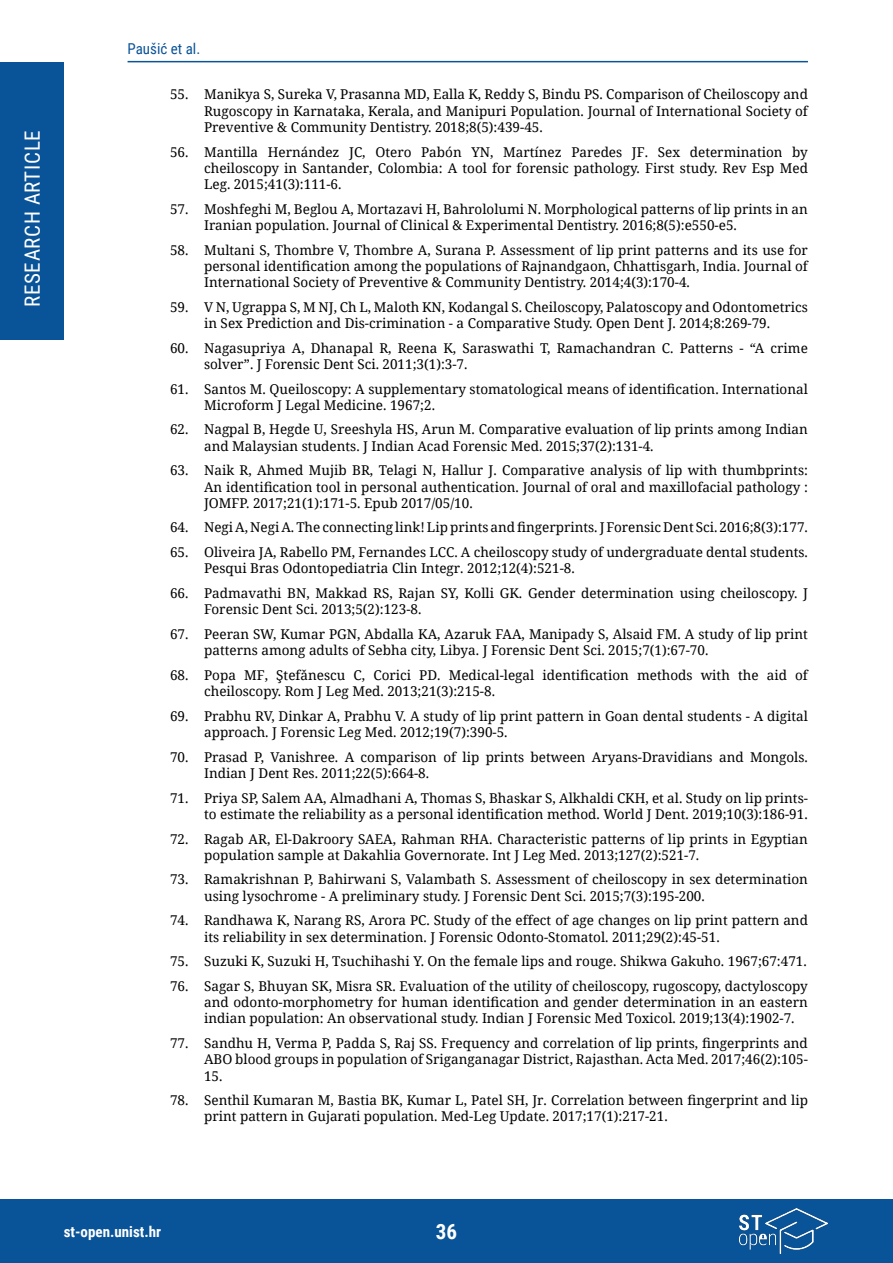
<style>
.page{position:relative;width:893px;height:1263px;background:#fff}
.page>*{position:absolute;margin:0;border:0;box-sizing:border-box;transform-origin:0 0}
.t1{font:21px "Roboto Condensed";letter-spacing:.035em;color:#fff}
.t2{font:700 21px "Roboto Condensed";color:#fff}
.t3{font:700 15px "Roboto Condensed";color:#fff}
.t4{font:15px "Roboto Condensed";color:#095398}
.t5{font:13.5px/16.2px "Noto Serif";color:#000}
</style>
<div class="page">
<div style="left:0;top:62px;width:64px;height:278px;background:#095398"></div>
<div style="left:0;top:1199px;width:893px;height:64px;background:#095398"></div>
<hr style="left:128px;top:61px;width:680px;height:1px;background:#095398">
<img style="left:740px;top:1209px;width:87px;height:44px">
<h1 class="t1" style="left:18px;top:307px;width:179px;rotate:-90deg">RESEARCH ARTICLE</h1>
<p class="t4" style="left:128px;top:38px;width:74px">Paušić et al.</p>
<p class="t5" style="left:204px;top:86px;width:605px;text-align:justify;text-indent:-34px">55. Manikya S, Sureka V, Prasanna MD, Ealla K, Reddy S, Bindu PS. Comparison of Cheiloscopy and Rugoscopy in Karnataka, Kerala, and Manipuri Population. Journal of International Society of Preventive &amp; Community Dentistry. 2018;8(5):439-45.</p>
<p class="t5" style="left:204px;top:143px;width:605px;text-align:justify;text-indent:-34px">56. Mantilla Hernández JC, Otero Pabón YN, Martínez Paredes JF. Sex determination by cheiloscopy in Santander, Colombia: A tool for forensic pathology. First study. Rev Esp Med Leg. 2015;41(3):111-6.</p>
<p class="t5" style="left:204px;top:200px;width:605px;text-indent:-34px">57. Moshfeghi M, Beglou A, Mortazavi H, Bahrololumi N. Morphological patterns of lip prints in an<br>Iranian population. Journal of Clinical &amp; Experimental Dentistry. 2016;8(5):e550-e5.</p>
<p class="t5" style="left:204px;top:241px;width:605px;text-align:justify;text-indent:-34px">58. Multani S, Thombre V, Thombre A, Surana P. Assessment of lip print patterns and its use for personal identification among the populations of Rajnandgaon, Chhattisgarh, India. Journal of International Society of Preventive &amp; Community Dentistry. 2014;4(3):170-4.</p>
<p class="t5" style="left:170px;top:298px;width:639px;text-align:center">59. V N, Ugrappa S, M NJ, Ch L, Maloth KN, Kodangal S. Cheiloscopy, Palatoscopy and Odontometrics in Sex Prediction and Dis-crimination - a Comparative Study. Open Dent J. 2014;8:269-79.</p>
<p class="t5" style="left:204px;top:339px;width:605px;text-indent:-34px">60. Nagasupriya A, Dhanapal R, Reena K, Saraswathi T, Ramachandran C. Patterns - “A crime solver”. J Forensic Dent Sci. 2011;3(1):3-7.</p>
<p class="t5" style="left:204px;top:380px;width:605px;text-indent:-34px">61. Santos M. Queiloscopy: A supplementary stomatological means of identification. International<br>Microform J Legal Medicine. 1967;2.</p>
<p class="t5" style="left:204px;top:421px;width:605px;text-indent:-34px">62. Nagpal B, Hegde U, Sreeshyla HS, Arun M. Comparative evaluation of lip prints among Indian and Malaysian students. J Indian Acad Forensic Med. 2015;37(2):131-4.</p>
<p class="t5" style="left:204px;top:462px;width:605px;text-align:justify;text-indent:-34px">63. Naik R, Ahmed Mujib BR, Telagi N, Hallur J. Comparative analysis of lip with thumbprints:<br>An identification tool in personal authentication. Journal of oral and maxillofacial pathology :<br>JOMFP. 2017;21(1):171-5. Epub 2017/05/10.</p>
<p class="t5" style="left:170px;top:519px;width:639px">64. Negi A, Negi A. The connecting link! Lip prints and fingerprints. J Forensic Dent Sci. 2016;8(3):177.</p>
<p class="t5" style="left:204px;top:544px;width:605px;text-indent:-34px">65. Oliveira JA, Rabello PM, Fernandes LCC. A cheiloscopy study of undergraduate dental students.<br>Pesqui Bras Odontopediatria Clin Integr. 2012;12(4):521-8.</p>
<p class="t5" style="left:204px;top:585px;width:605px;text-indent:-34px">66. Padmavathi BN, Makkad RS, Rajan SY, Kolli GK. Gender determination using cheiloscopy. J<br>Forensic Dent Sci. 2013;5(2):123-8.</p>
<p class="t5" style="left:204px;top:625px;width:605px;text-indent:-34px">67. Peeran SW, Kumar PGN, Abdalla KA, Azaruk FAA, Manipady S, Alsaid FM. A study of lip print patterns among adults of Sebha city, Libya. J Forensic Dent Sci. 2015;7(1):67-70.</p>
<p class="t5" style="left:204px;top:666px;width:605px;text-indent:-34px">68. Popa MF, Ştefǎnescu C, Corici PD. Medical-legal identification methods with the aid of cheiloscopy. Rom J Leg Med. 2013;21(3):215-8.</p>
<p class="t5" style="left:204px;top:707px;width:605px;text-indent:-34px">69. Prabhu RV, Dinkar A, Prabhu V. A study of lip print pattern in Goan dental students - A digital approach. J Forensic Leg Med. 2012;19(7):390-5.</p>
<p class="t5" style="left:204px;top:748px;width:605px;text-indent:-34px">70. Prasad P, Vanishree. A comparison of lip prints between Aryans-Dravidians and Mongols.<br>Indian J Dent Res. 2011;22(5):664-8.</p>
<p class="t5" style="left:170px;top:789px;width:639px;text-align:right">71. Priya SP, Salem AA, Almadhani A, Thomas S, Bhaskar S, Alkhaldi CKH, et al. Study on lip prints&shy;to estimate the reliability as a personal identification method. World J Dent. 2019;10(3):186-91.</p>
<p class="t5" style="left:204px;top:830px;width:605px;text-indent:-34px">72. Ragab AR, El-Dakroory SAEA, Rahman RHA. Characteristic patterns of lip prints in Egyptian population sample at Dakahlia Governorate. Int J Leg Med. 2013;127(2):521-7.</p>
<p class="t5" style="left:204px;top:871px;width:605px;text-indent:-34px">73. Ramakrishnan P, Bahirwani S, Valambath S. Assessment of cheiloscopy in sex determination using lysochrome - A preliminary study. J Forensic Dent Sci. 2015;7(3):195-200.</p>
<p class="t5" style="left:204px;top:912px;width:605px;text-indent:-34px">74. Randhawa K, Narang RS, Arora PC. Study of the effect of age changes on lip print pattern and its reliability in sex determination. J Forensic Odonto-Stomatol. 2011;29(2):45-51.</p>
<p class="t5" style="left:170px;top:953px;width:638px">75. Suzuki K, Suzuki H, Tsuchihashi Y. On the female lips and rouge. Shikwa Gakuho. 1967;67:471.</p>
<p class="t5" style="left:204px;top:977px;width:605px;text-align:justify;text-indent:-34px">76. Sagar S, Bhuyan SK, Misra SR. Evaluation of the utility of cheiloscopy, rugoscopy, dactyloscopy and odonto-morphometry for human identification and gender determination in an eastern indian population: An observational study. Indian J Forensic Med Toxicol. 2019;13(4):1902-7.</p>
<p class="t5" style="left:204px;top:1034px;width:605px;text-align:justify;text-indent:-34px">77. Sandhu H, Verma P, Padda S, Raj SS. Frequency and correlation of lip prints, fingerprints and ABO blood groups in population of Sriganganagar District, Rajasthan. Acta Med. 2017;46(2):105- 15.</p>
<p class="t5" style="left:204px;top:1092px;width:605px;text-indent:-34px">78. Senthil Kumaran M, Bastia BK, Kumar L, Patel SH, Jr. Correlation between fingerprint and lip print pattern in Gujarati population. Med-Leg Update. 2017;17(1):217-21.</p>
<p class="t3" style="left:64px;top:1221px;width:99px">st-open.unist.hr</p>
<h1 class="t2" style="left:436px;top:1217px;width:23px">36</h1>
</div>
